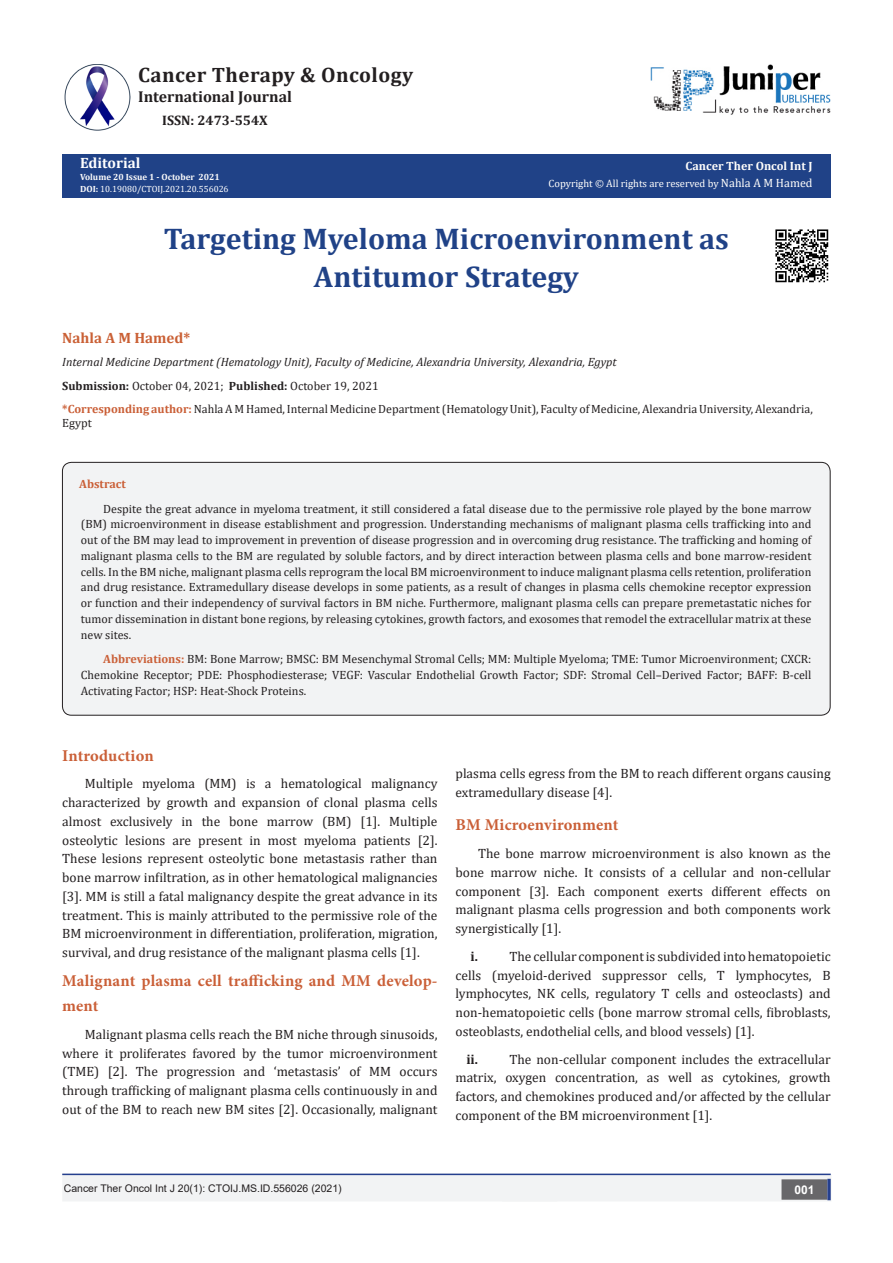
<style>
.page{position:relative;width:893px;height:1263px;background:#fff}
.page>*{position:absolute;margin:0;border:0;box-sizing:border-box;transform-origin:0 0}
.t1{font:700 30px/37.5px "Cambria";color:#204287;text-align:center}
.t2{font:700 20.85px "Cambria";letter-spacing:.02em;color:#231f20}
.t3{font:700 16.5px/24.8px "Minion Pro";letter-spacing:.01em;color:#ca5f37}
.t4{font:700 15.75px "Cambria";color:#231f20}
.t5{font:700 15px "Cambria";color:#ca6035}
.t6{font:700 15px "Cambria";color:#fff}
.t7{font:700 13.8px "Cambria";color:#231f20}
.t8{font:13.5px/18.8px "Cambria";color:#231f20;text-align:justify}
.List_Paragraph{font:12px/15.8px "Cambria";color:#231f20;text-align:justify}
.t9{font:italic 12px "Cambria";color:#231f20}
.t10{font:700 12px "Cambria";color:#fffefc}
.t11{font:700 12px "Cambria";color:#ca5f37}
.t12{font:700 12px "Arial";color:#fff}
.t13{font:10.5px "Arial";color:#231f20}
.t14{font:10.5px "Cambria";color:#fffefc}
.t15{font:9px "Cambria";color:#fff}
.t16{font:700 9px "Cambria";color:#fcfcfc}
.s1{font-weight:700;color:#fcfcfc}
.s2{font-weight:700}
.s3{font-size:12px}
.s4{font-weight:700;color:#ca5f37}
</style>
<div class="page">
<div style="left:62px;top:154px;width:768px;height:44px;background:#204287"></div>
<div style="left:63px;top:1175px;width:493px;height:26px;background:#f2f3f4"></div>
<div style="left:62px;top:1174px;width:495px;height:27px;border:2px solid #f2f3f4"></div>
<div style="left:502px;top:1174px;width:329px;height:27px;background:#f2f3f4;border:2px solid #f2f3f4"></div>
<div style="left:782px;top:1180px;width:45px;height:19px;background:#68676a"></div>
<div style="left:781px;top:1179px;width:46px;height:21px;border:2px solid #68676a"></div>
<svg style="left:827px;top:1179px;width:4px;height:21px"></svg>
<img style="left:651px;top:64px;width:180px;height:51px">
<img style="left:64px;top:64px;width:66px;height:66px">
<hr style="left:62px;top:1173px;width:769px;height:2px;background:#253f8e">
<img style="left:775px;top:229px;width:54px;height:54px">
<div style="left:62px;top:462px;width:768px;height:253px;background:#f2f3f4;border-radius:9px"></div>
<div style="left:62px;top:462px;width:768px;height:254px;border:1px solid #231f20;border-radius:9px"></div>
<p class="t2" style="left:138px;top:60px;width:276px">Cancer Therapy &amp; Oncology</p>
<p class="t4" style="left:138px;top:86px;width:155px">International Journal</p>
<p class="t7" style="left:162px;top:110px;width:107px">ISSN: 2473-554X</p>
<p class="t6" style="left:80px;top:152px;width:62px">Editorial</p>
<p class="t16" style="left:80px;top:171px;width:141px">Volume 20 Issue 1 - October 2021</p>
<p class="t15" style="left:80px;top:184px;width:150px"><span class="s1">DOI</span><span class="s2">:</span> 10.19080/CTOIJ.2021.20.556026</p>
<p class="t10" style="left:686px;top:157px;width:128px">Cancer Ther Oncol Int J</p>
<p class="t14" style="left:549px;top:178px;width:265px">Copyright © All rights are reserved by <span class="s3">Nahla A M Hamed</span></p>
<p class="t1" style="left:164px;top:219px;width:567px">Targeting Myeloma Microenvironment as<br>Antitumor Strategy</p>
<p class="t5" style="left:62px;top:327px;width:130px">Nahla A M Hamed*</p>
<p class="t9" style="left:62px;top:354px;width:556px">Internal Medicine Department (Hematology Unit), Faculty of Medicine, Alexandria University, Alexandria, Egypt</p>
<p class="List_Paragraph" style="left:62px;top:377px;width:318px"><span class="s2">Submission:</span> October 04, 2021; <span class="s2">Published:</span> October 19, 2021</p>
<p class="List_Paragraph" style="left:62px;top:401px;width:752px;line-height:14.4px"><span class="s4">*Corresponding author:</span> Nahla A M Hamed, Internal Medicine Department (Hematology Unit), Faculty of Medicine, Alexandria University, Alexandria,<br>Egypt</p>
<p class="t11" style="left:79px;top:475px;width:48px">Abstract</p>
<p class="List_Paragraph" style="left:81px;top:500px;width:732px;text-indent:22px">Despite the great advance in myeloma treatment, it still considered a fatal disease due to the permissive role played by the bone marrow (BM) microenvironment in disease establishment and progression. Understanding mechanisms of malignant plasma cells trafficking into and out of the BM may lead to improvement in prevention of disease progression and in overcoming drug resistance. The trafficking and homing of malignant plasma cells to the BM are regulated by soluble factors, and by direct interaction between plasma cells and bone marrow-resident cells. In the BM niche, malignant plasma cells reprogram the local BM microenvironment to induce malignant plasma cells retention, proliferation and drug resistance. Extramedullary disease develops in some patients, as a result of changes in plasma cells chemokine receptor expression or function and their independency of survival factors in BM niche. Furthermore, malignant plasma cells can prepare premetastatic niches for tumor dissemination in distant bone regions, by releasing cytokines, growth factors, and exosomes that remodel the extracellular matrix at these new sites.</p>
<p class="List_Paragraph" style="left:81px;top:651px;width:732px;text-indent:22px"><span class="s4">Abbreviations:</span> BM: Bone Marrow; BMSC: BM Mesenchymal Stromal Cells; MM: Multiple Myeloma; TME: Tumor Microenvironment; CXCR:<br>Chemokine Receptor; PDE: Phosphodiesterase; VEGF: Vascular Endothelial Growth Factor; SDF: Stromal Cell–Derived Factor; BAFF: B-cell Activating Factor; HSP: Heat-Shock Proteins.</p>
<p class="t3" style="left:62px;top:743px;width:93px">Introduction</p>
<p class="t8" style="left:62px;top:774px;width:377px;text-indent:22px">Multiple myeloma (MM) is a hematological malignancy characterized by growth and expansion of clonal plasma cells almost exclusively in the bone marrow (BM) [1]. Multiple osteolytic lesions are present in most myeloma patients [2].<br>These lesions represent osteolytic bone metastasis rather than bone marrow infiltration, as in other hematological malignancies [3]. MM is still a fatal malignancy despite the great advance in its treatment. This is mainly attributed to the permissive role of the BM microenvironment in differentiation, proliferation, migration, survival, and drug resistance of the malignant plasma cells [1].</p>
<p class="t3" style="left:62px;top:968px;width:377px">Malignant plasma cell trafficking and MM develop&shy;ment</p>
<p class="t8" style="left:62px;top:1025px;width:377px;text-indent:22px">Malignant plasma cells reach the BM niche through sinusoids, where it proliferates favored by the tumor microenvironment (TME) [2]. The progression and ‘metastasis’ of MM occurs through trafficking of malignant plasma cells continuously in and out of the BM to reach new BM sites [2]. Occasionally, malignant</p>
<p class="t8" style="left:455px;top:764px;width:377px">plasma cells egress from the BM to reach different organs causing extramedullary disease [4].</p>
<p class="t3" style="left:455px;top:812px;width:164px">BM Microenvironment</p>
<p class="t8" style="left:455px;top:844px;width:377px;text-indent:22px">The bone marrow microenvironment is also known as the bone marrow niche. It consists of a cellular and non-cellular component [3]. Each component exerts different effects on malignant plasma cells progression and both components work synergistically [1].</p>
<p class="t8" style="left:455px;top:947px;width:377px;text-indent:15px"><span class="s2">i.</span> The cellular component is subdivided into hematopoietic cells (myeloid-derived suppressor cells, T lymphocytes, B lymphocytes, NK cells, regulatory T cells and osteoclasts) and non-hematopoietic cells (bone marrow stromal cells, fibroblasts, osteoblasts, endothelial cells, and blood vessels) [1].</p>
<p class="t8" style="left:455px;top:1049px;width:377px;text-indent:11px"><span class="s2">ii.</span> The non-cellular component includes the extracellular matrix, oxygen concentration, as well as cytokines, growth factors, and chemokines produced and/or affected by the cellular component of the BM microenvironment [1].</p>
<p class="t13" style="left:64px;top:1181px;width:279px">Cancer Ther Oncol Int J 20(1): CTOIJ.MS.ID.556026 (2021)</p>
<p class="t12" style="left:794px;top:1181px;width:22px">001</p>
</div>
